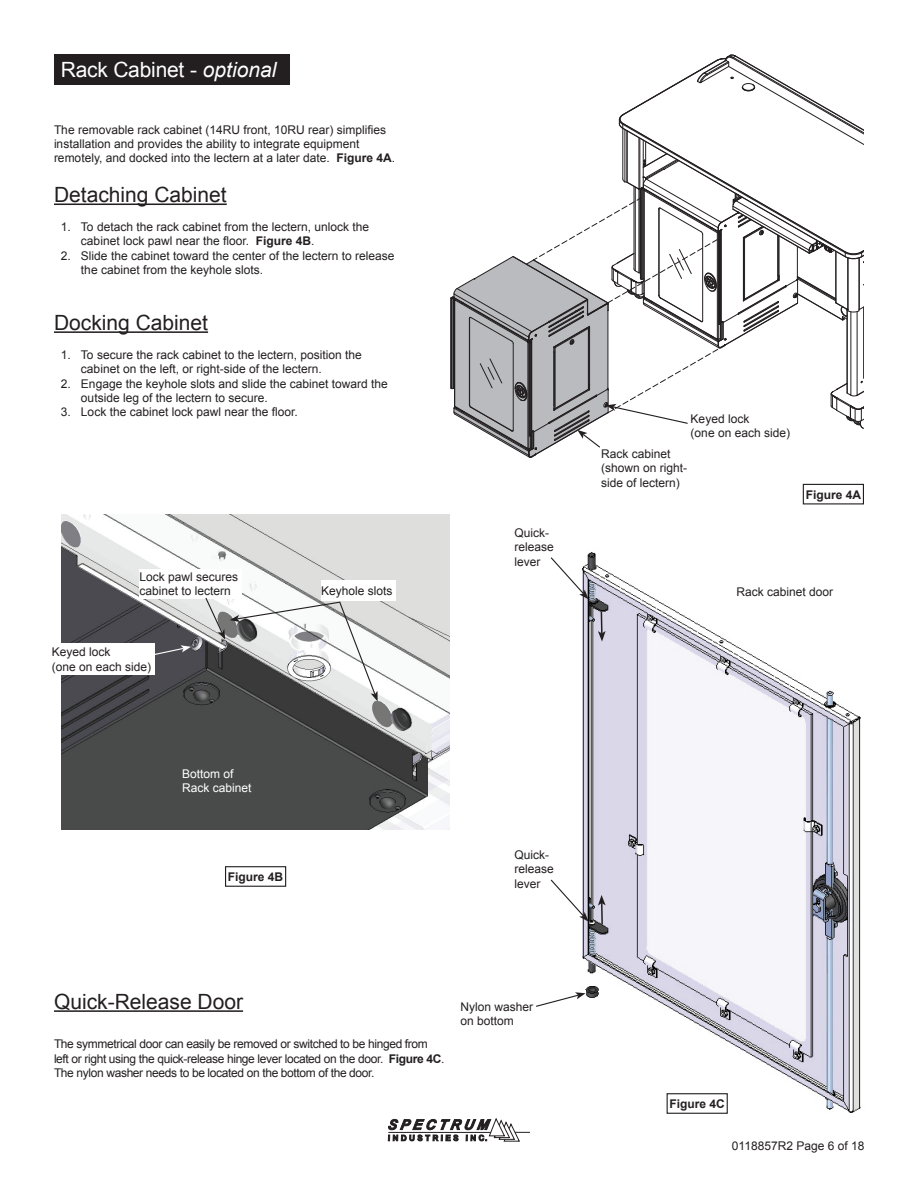
<style>
.page{position:relative;width:918px;height:1188px;background:#fff}
.page>*{position:absolute;margin:0;border:0;box-sizing:border-box;transform-origin:0 0}
.t1{font:21px "Arial";color:#231f20}
.t2{font:21px "Arial";letter-spacing:-.01em;color:#fff}
.t3{font:12px/14.4px "Arial";color:#231f20}
.t4{font:12px/14.4px "Arial";letter-spacing:-.03em;color:#231f20}
.t5{font:700 12px "Arial";color:#231f20}
.t6{font:12px/14.4px "Arial";color:#fff}
.s1{font-style:italic}
.s2{font-weight:700}
</style>
<div class="page">
<hr style="left:54px;top:1010px;width:189px;height:2px;background:#231f20">
<img style="left:582px;top:552px;width:279px;height:562px">
<img style="left:61px;top:514px;width:389px;height:315px">
<svg style="left:536px;top:992px;width:50px;height:16px"></svg>
<svg style="left:388px;top:1118px;width:142px;height:24px"></svg>
<div style="left:667px;top:1094px;width:60px;height:19px;background:#fff"></div>
<div style="left:667px;top:1093px;width:61px;height:21px;border:1px solid #231f20"></div>
<svg style="left:550px;top:878px;width:39px;height:44px"></svg>
<svg style="left:550px;top:556px;width:39px;height:43px"></svg>
<hr style="left:601px;top:903px;width:2px;height:22px;background:#231f20">
<svg style="left:598px;top:895px;width:8px;height:11px"></svg>
<hr style="left:601px;top:612px;width:2px;height:21px;background:#231f20">
<svg style="left:598px;top:631px;width:8px;height:11px"></svg>
<div style="left:54px;top:54px;width:235px;height:30px;background:#231f20"></div>
<hr style="left:54px;top:203px;width:173px;height:2px;background:#231f20">
<hr style="left:54px;top:331px;width:154px;height:2px;background:#231f20">
<div style="left:140px;top:569px;width:102px;height:29px;background:#fff"></div>
<div style="left:321px;top:580px;width:75px;height:21px;background:#fff"></div>
<svg style="left:204px;top:597px;width:174px;height:104px"></svg>
<div style="left:52px;top:643px;width:102px;height:32px;background:#fff"></div>
<svg style="left:154px;top:645px;width:37px;height:11px"></svg>
<div style="left:225px;top:866px;width:61px;height:21px;border:1px solid #231f20"></div>
<div style="left:803px;top:484px;width:61px;height:20px;border:1px solid #231f20"></div>
<svg style="left:450px;top:54px;width:414px;height:404px"></svg>
<h1 class="t2" style="left:61px;top:56px;width:217px">Rack Cabinet - <span class="s1">optional</span></h1>
<p class="t3" style="left:54px;top:122px;width:343px">The removable rack cabinet (14RU front, 10RU rear) simplifies installation and provides the ability to integrate equipment remotely, and docked into the lectern at a later date. <span class="s2">Figure 4A</span>.</p>
<h1 class="t1" style="left:54px;top:181px;width:174px">Detaching Cabinet</h1>
<p class="t3" style="left:81px;top:220px;width:290px;text-indent:-20px">1. To detach the rack cabinet from the lectern, unlock the cabinet lock pawl near the floor. <span class="s2">Figure 4B</span>.</p>
<p class="t3" style="left:81px;top:248px;width:315px;text-indent:-20px">2. Slide the cabinet toward the center of the lectern to release the cabinet from the keyhole slots.</p>
<h1 class="t1" style="left:54px;top:309px;width:156px">Docking Cabinet</h1>
<p class="t3" style="left:81px;top:347px;width:282px;text-indent:-20px">1. To secure the rack cabinet to the lectern, position the cabinet on the left, or right-side of the lectern.</p>
<p class="t3" style="left:81px;top:376px;width:308px;text-indent:-20px">2. Engage the keyhole slots and slide the cabinet toward the outside leg of the lectern to secure.</p>
<p class="t3" style="left:61px;top:405px;width:239px">3. Lock the cabinet lock pawl near the floor.</p>
<p class="t3" style="left:140px;top:570px;width:100px">Lock pawl secures cabinet to lectern</p>
<p class="t3" style="left:52px;top:645px;width:101px">Keyed lock<br>(one on each side)</p>
<p class="t6" style="left:182px;top:766px;width:71px">Bottom of<br>Rack cabinet</p>
<p class="t5" style="left:228px;top:869px;width:57px">Figure 4B</p>
<p class="t3" style="left:321px;top:584px;width:73px">Keyhole slots</p>
<p class="t3" style="left:514px;top:525px;width:41px">Quick&shy;release lever</p>
<p class="t3" style="left:514px;top:848px;width:41px">Quick&shy;release lever</p>
<h1 class="t1" style="left:54px;top:988px;width:191px">Quick-Release Door</h1>
<p class="t4" style="left:54px;top:1037px;width:392px">The symmetrical door can easily be removed or switched to be hinged from left or right using the quick-release hinge lever located on the door. <span class="s2">Figure 4C</span>.<br>The nylon washer needs to be located on the bottom of the door.</p>
<p class="t3" style="left:460px;top:999px;width:74px">Nylon washer on bottom</p>
<p class="t3" style="left:691px;top:412px;width:101px">Keyed lock<br>(one on each side)</p>
<p class="t3" style="left:601px;top:447px;width:88px">Rack cabinet (shown on right&shy;side of lectern)</p>
<p class="t5" style="left:806px;top:486px;width:57px">Figure 4A</p>
<p class="t3" style="left:737px;top:585px;width:98px">Rack cabinet door</p>
<p class="t5" style="left:670px;top:1096px;width:57px">Figure 4C</p>
<p class="t3" style="left:732px;top:1139px;width:134px">0118857R2 Page 6 of 18</p>
</div>
